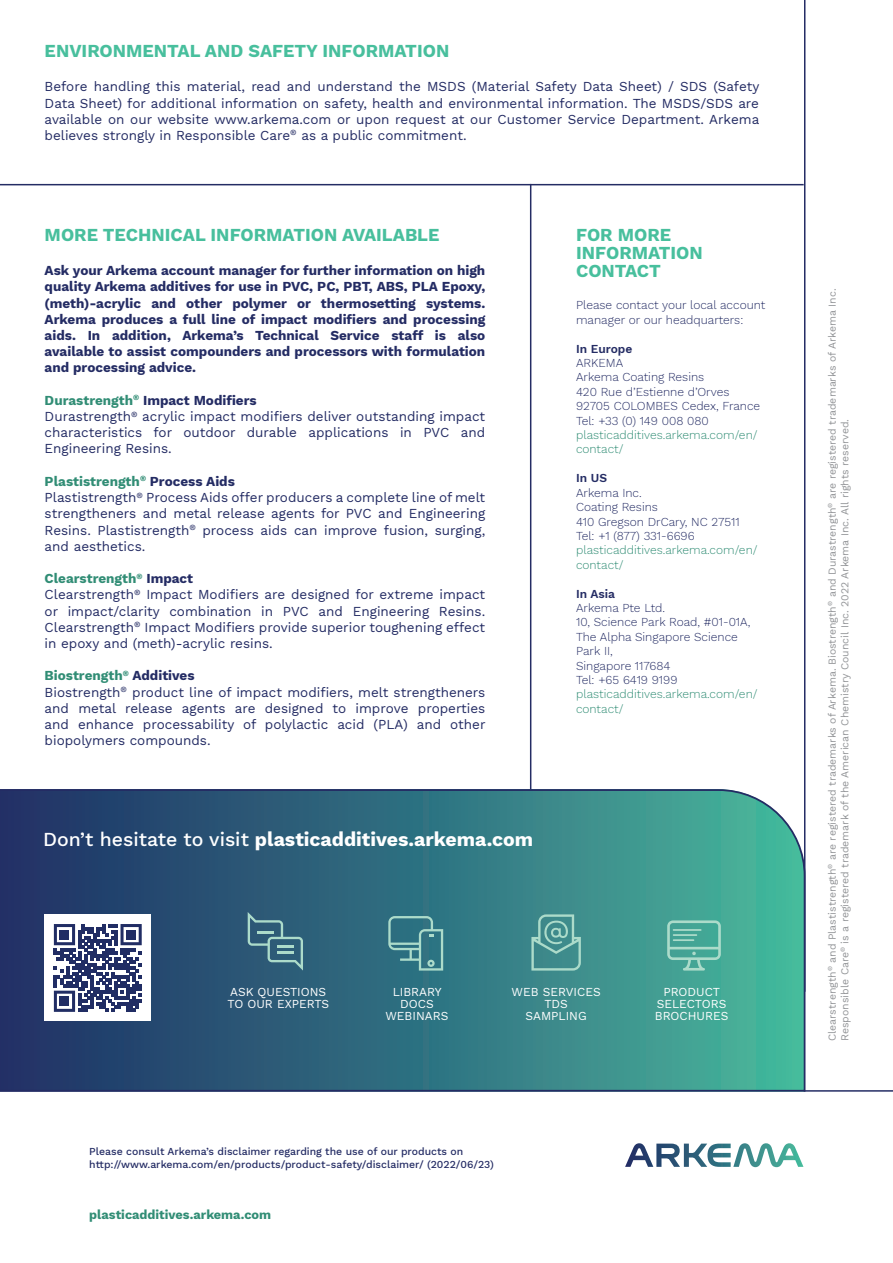
<style>
.page{position:relative;width:893px;height:1263px;background:#fff}
.page>*{position:absolute;margin:0;border:0;box-sizing:border-box;transform-origin:0 0}
.t1{font:700 19.5px "Work Sans";color:#fff}
.t2{font:700 18px/18px "Work Sans";color:#48bf9d}
.t3{font:13.5px/16.2px "Work Sans";color:#242c64}
.t4{font:700 13.5px/16.2px "Work Sans";color:#242c64;text-align:justify}
.t5{font:700 12.75px "Work Sans";color:#318d75}
.t6{font:300 12px/14.4px "Work Sans";color:#242c64}
.t7{font:300 12px/14.4px "Work Sans";color:#318d75}
.t8{font:12px/12px "Work Sans";color:#fff;text-align:center}
.t9{font:600 12px "Work Sans";color:#242c64}
.t10{font:10.5px/12.6px "Work Sans";color:#939598}
.t11{font:500 10.5px/12.6px "Work Sans";color:#242c64}
.s1{font-weight:700;color:#318d75}
.s2{font-weight:700}
.s3{font-weight:500}
</style>
<div class="page">
<svg style="left:0;top:788px;width:806px;height:304px;background:#357382"></svg>
<hr style="left:804px;top:0;width:1px;height:992px;background:#242c64">
<hr style="left:530px;top:184px;width:1px;height:606px;background:#242c64">
<hr style="left:0;top:184px;width:804px;height:1px;background:#242c64">
<hr style="left:804px;top:1090px;width:89px;height:2px;background:#242c64">
<svg style="left:248px;top:912px;width:55px;height:58px;background:#467487"></svg>
<svg style="left:388px;top:916px;width:55px;height:54px;background:#498891"></svg>
<svg style="left:531px;top:914px;width:50px;height:56px;background:#5ba09c"></svg>
<svg style="left:667px;top:920px;width:54px;height:50px;background:#61b4a4"></svg>
<div style="left:45px;top:915px;width:106px;height:106px;background:#fff"></div>
<svg style="left:54px;top:924px;width:88px;height:88px"></svg>
<div style="left:60px;top:930px;width:9px;height:9px;background:#212d64"></div>
<div style="left:127px;top:930px;width:9px;height:9px;background:#212d64"></div>
<div style="left:60px;top:997px;width:9px;height:9px;background:#212d64"></div>
<svg style="left:625px;top:1143px;width:178px;height:24px"></svg>
<h2 class="t2" style="left:45px;top:41px;width:406px">ENVIRONMENTAL AND SAFETY INFORMATION</h2>
<p class="t3" style="left:45px;top:78px;width:716px;text-align:justify">Before handling this material, read and understand the MSDS (Material Safety Data Sheet) / SDS (Safety Data Sheet) for additional information on safety, health and environmental information. The MSDS/SDS are available on our website www.arkema.com or upon request at our Customer Service Department. Arkema believes strongly in Responsible Care<sup>®</sup> as a public commitment.</p>
<h2 class="t2" style="left:45px;top:225px;width:396px">MORE TECHNICAL INFORMATION AVAILABLE</h2>
<p class="t4" style="left:45px;top:262px;width:442px">Ask your Arkema account manager for further information on high quality Arkema additives for use in PVC, PC, PBT, ABS, PLA Epoxy, (meth)-acrylic and other polymer or thermosetting systems.<br>Arkema produces a full line of impact modifiers and processing aids. In addition, Arkema’s Technical Service staff is also available to assist compounders and processors with formulation and processing advice.</p>
<p class="t3" style="left:45px;top:392px;width:442px"><span class="s1">Durastrength</span><sup>®</sup> <span class="s2">Impact Modifiers<br></span>Durastrength<sup>®</sup> acrylic impact modifiers deliver outstanding impact characteristics for outdoor durable applications in PVC and Engineering Resins.</p>
<p class="t3" style="left:45px;top:473px;width:442px"><span class="s1">Plastistrength</span><sup>®</sup> <span class="s2">Process Aids<br></span>Plastistrength<sup>®</sup> Process Aids offer producers a complete line of melt strengtheners and metal release agents for PVC and Engineering Resins. Plastistrength<sup>®</sup> process aids can improve fusion, surging, and aesthetics.</p>
<p class="t3" style="left:45px;top:570px;width:442px"><span class="s1">Clearstrength</span><sup>®</sup> <span class="s2">Impact<br></span>Clearstrength<sup>®</sup> Impact Modifiers are designed for extreme impact or impact/clarity combination in PVC and Engineering Resins.<br>Clearstrength<sup>®</sup> Impact Modifiers provide superior toughening effect in epoxy and (meth)-acrylic resins.</p>
<p class="t3" style="left:45px;top:667px;width:442px"><span class="s1">Biostrength</span><sup>®</sup> <span class="s2">Additives<br></span>Biostrength<sup>®</sup> product line of impact modifiers, melt strengtheners and metal release agents are designed to improve properties and enhance processability of polylactic acid (PLA) and other biopolymers compounds.</p>
<h1 class="t1" style="left:43px;top:824px;width:492px"><span class="s3">Don’t hesitate to visit</span> plasticadditives.arkema.com</h1>
<h2 class="t2" style="left:576px;top:225px;width:128px">FOR MORE<br>INFORMATION<br>CONTACT</h2>
<p class="t6" style="left:576px;top:298px;width:191px">Please contact your local account manager or our headquarters:</p>
<p class="t9" style="left:576px;top:339px;width:58px">In Europe</p>
<p class="t6" style="left:576px;top:355px;width:186px">ARKEMA<br>Arkema Coating Resins<br>420 Rue d’Estienne d’Orves<br>92705 COLOMBES Cedex, France<br>Tel: +33 (0) 149 008 080</p>
<p class="t7" style="left:576px;top:427px;width:183px">plasticadditives.arkema.com/en/ contact/</p>
<p class="t9" style="left:576px;top:469px;width:33px">In US</p>
<p class="t6" style="left:576px;top:485px;width:165px">Arkema Inc.<br>Coating Resins<br>410 Gregson DrCary, NC 27511<br>Tel: +1 (877) 331-6696</p>
<p class="t7" style="left:576px;top:542px;width:183px">plasticadditives.arkema.com/en/ contact/</p>
<p class="t9" style="left:576px;top:584px;width:41px">In Asia</p>
<p class="t6" style="left:576px;top:600px;width:176px">Arkema Pte Ltd.<br>10, Science Park Road, #01-01A,<br>The Alpha Singapore Science<br>Park II,<br>Singapore 117684<br>Tel: +65 6419 9199</p>
<p class="t7" style="left:576px;top:686px;width:183px">plasticadditives.arkema.com/en/ contact/</p>
<p class="t8" style="left:227px;top:985px;width:103px;text-align:left">ASK QUESTIONS<br>TO OUR EXPERTS</p>
<p class="t8" style="left:385px;top:985px;width:64px">LIBRARY<br>DOCS<br>WEBINARS</p>
<p class="t8" style="left:512px;top:985px;width:91px">WEB SERVICES<br>TDS<br>SAMPLING</p>
<p class="t11" style="left:89px;top:1145px;width:406px">Please consult Arkema’s disclaimer regarding the use of our products on http://www.arkema.com/en/products/product-safety/disclaimer/ (2022/06/23)</p>
<p class="t5" style="left:89px;top:1205px;width:183px">plasticadditives.arkema.com</p>
<p class="t8" style="left:655px;top:985px;width:75px">PRODUCT<br>SELECTORS<br>BROCHURES</p>
<p class="t10" style="left:825px;top:1041px;width:754px;rotate:-90deg">Clearstrength<sup>®</sup> and Plastistrength<sup>®</sup> are registered trademarks of Arkema. Biostrength<sup>®</sup> and Durastrength<sup>®</sup> are registered trademarks of Arkema Inc.<br>Responsible Care<sup>®</sup> is a registered trademark of the American Chemistry Council Inc. 2022 Arkema Inc. All rights reserved.</p>
</div>
